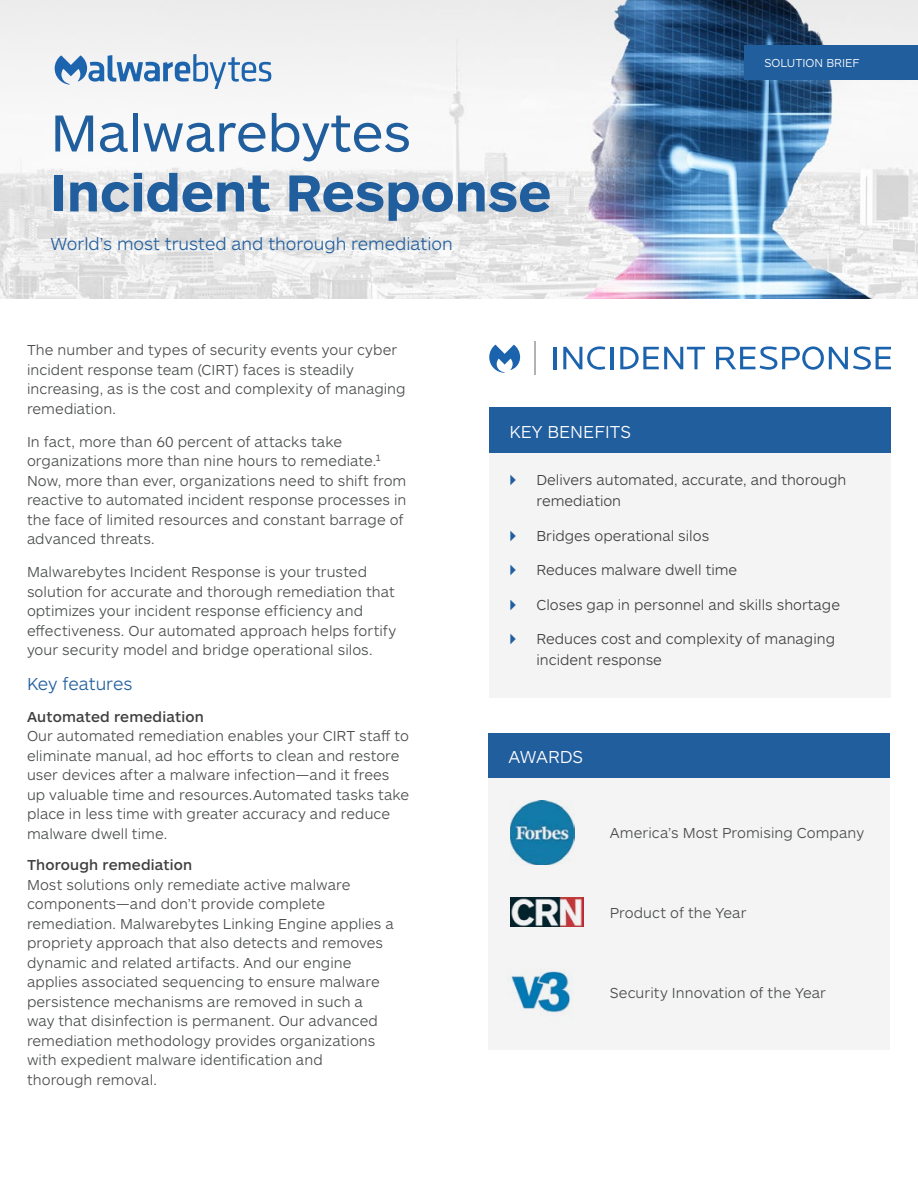
<style>
.page{position:relative;width:918px;height:1188px;background:#fff}
.page>*{position:absolute;margin:0;border:0;box-sizing:border-box;transform-origin:0 0}
.t1{font:700 54px "ARS Maquette Pro";color:#215e9e}
.t2{font:54px "ARS Maquette Pro";color:#215e9e}
.t3{font:300 18px "ARS Maquette Pro";color:#215e9e}
.t4{font:300 18px "ARS Maquette Pro";color:#fff}
.t5{font:300 15px/19.5px "ARS Maquette Pro";letter-spacing:.005em;color:#494c4b}
.t6{font:300 15px/21px "ARS Maquette Pro";color:#3f3f3f}
.t7{font:500 15px "ARS Maquette Pro";letter-spacing:.01em;color:#3f3f3f}
.t8{font:300 15px "ARS Maquette Pro";color:#215e9e}
.t9{font:300 12px "ARS Maquette Pro";color:#fff}
</style>
<div class="page">
<img style="left:0;top:0;width:918px;height:298px">
<div style="left:489px;top:408px;width:402px;height:45px;background:#215e9e"></div>
<div style="left:489px;top:453px;width:402px;height:244px;background:#f4f4f4"></div>
<hr style="left:554px;top:347px;width:3px;height:22px;background:#1c63ae">
<svg style="left:563px;top:346px;width:42px;height:24px"></svg>
<hr style="left:611px;top:347px;width:3px;height:22px;background:#1c63ae">
<svg style="left:620px;top:347px;width:85px;height:22px"></svg>
<svg style="left:716px;top:346px;width:175px;height:24px"></svg>
<hr style="left:535px;top:341px;width:1px;height:33px;background:#b2b2b2">
<svg style="left:489px;top:345px;width:31px;height:28px"></svg>
<div style="left:488px;top:733px;width:402px;height:45px;background:#215e9e"></div>
<div style="left:488px;top:778px;width:402px;height:272px;background:#f4f4f4"></div>
<img style="left:510px;top:800px;width:65px;height:65px">
<img style="left:510px;top:897px;width:73px;height:30px">
<img style="left:511px;top:969px;width:60px;height:44px">
<div style="left:744px;top:45px;width:174px;height:35px;background:#215e9e"></div>
<svg style="left:55px;top:54px;width:216px;height:35px"></svg>
<h1 class="t2" style="left:51px;top:98px;width:362px">Malwarebytes</h1>
<h1 class="t1" style="left:51px;top:157px;width:502px">Incident Response</h1>
<p class="t3" style="left:51px;top:232px;width:404px">World’s most trusted and thorough remediation</p>
<p class="t9" style="left:764px;top:55px;width:97px">SOLUTION BRIEF</p>
<p class="t5" style="left:27px;top:339px;width:380px">The number and types of security events your cyber incident response team (CIRT) faces is steadily increasing, as is the cost and complexity of managing remediation.</p>
<p class="t5" style="left:27px;top:431px;width:381px">In fact, more than 60 percent of attacks take organizations more than nine hours to remediate.¹<br>Now, more than ever, organizations need to shift from reactive to automated incident response processes in the face of limited resources and constant barrage of advanced threats.</p>
<p class="t5" style="left:27px;top:561px;width:371px">Malwarebytes Incident Response is your trusted solution for accurate and thorough remediation that optimizes your incident response efficiency and effectiveness. Our automated approach helps fortify your security model and bridge operational silos.</p>
<p class="t3" style="left:27px;top:672px;width:107px">Key features</p>
<p class="t7" style="left:27px;top:707px;width:178px">Automated remediation</p>
<p class="t5" style="left:27px;top:726px;width:384px">Our automated remediation enables your CIRT staff to eliminate manual, ad hoc efforts to clean and restore user devices after a malware infection—and it frees up valuable time and resources.Automated tasks take place in less time with greater accuracy and reduce malware dwell time.</p>
<p class="t7" style="left:27px;top:855px;width:167px">Thorough remediation</p>
<p class="t5" style="left:27px;top:874px;width:368px">Most solutions only remediate active malware components—and don’t provide complete remediation. Malwarebytes Linking Engine applies a propriety approach that also detects and removes dynamic and related artifacts. And our engine applies associated sequencing to ensure malware persistence mechanisms are removed in such a way that disinfection is permanent. Our advanced remediation methodology provides organizations with expedient malware identification and<br>thorough removal.</p>
<p class="t4" style="left:509px;top:420px;width:123px">KEY BENEFITS</p>
<p class="t8" style="left:509px;top:471px;width:9px">▶</p>
<p class="t6" style="left:536px;top:469px;width:311px">Delivers automated, accurate, and thorough remediation</p>
<p class="t8" style="left:509px;top:526px;width:9px">▶</p>
<p class="t6" style="left:536px;top:524px;width:174px">Bridges operational silos</p>
<p class="t8" style="left:509px;top:561px;width:9px">▶</p>
<p class="t6" style="left:536px;top:559px;width:202px">Reduces malware dwell time</p>
<p class="t8" style="left:509px;top:595px;width:9px">▶</p>
<p class="t6" style="left:536px;top:593px;width:305px">Closes gap in personnel and skills shortage</p>
<p class="t8" style="left:509px;top:630px;width:9px">▶</p>
<p class="t6" style="left:536px;top:628px;width:300px">Reduces cost and complexity of managing incident response</p>
<p class="t4" style="left:509px;top:745px;width:76px">AWARDS</p>
<p class="t5" style="left:610px;top:822px;width:256px">America’s Most Promising Company</p>
<p class="t5" style="left:610px;top:902px;width:138px">Product of the Year</p>
<p class="t5" style="left:610px;top:982px;width:218px">Security Innovation of the Year</p>
</div>
